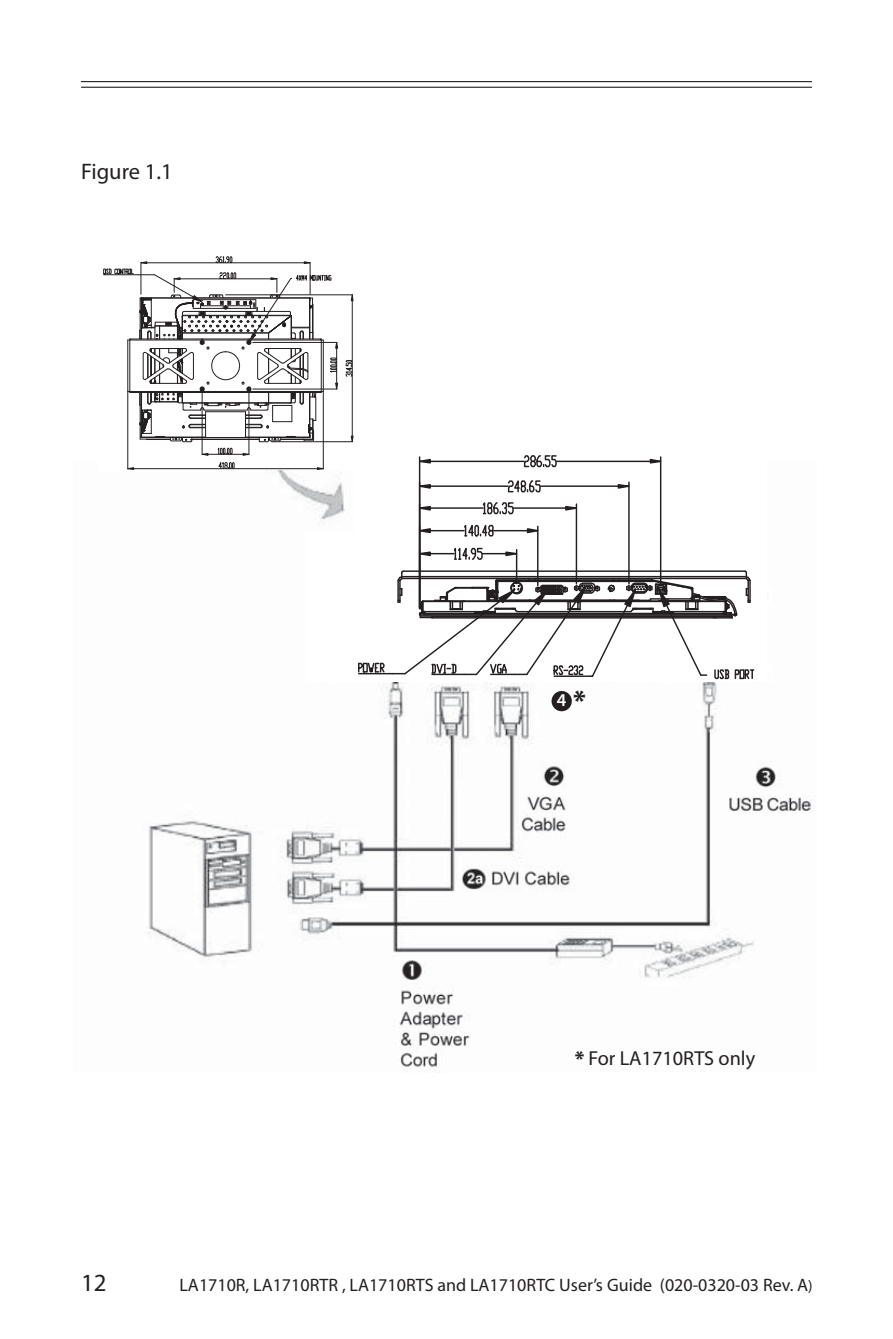
<style>
.page{position:relative;width:893px;height:1339px;background:#fff}
.page>*{position:absolute;margin:0;border:0;box-sizing:border-box;transform-origin:0 0}
.t1{font:24.75px "Myriad Pro";color:#231f20}
.t2{font:22.5px "Myriad Pro";color:#231f20}
.t3{font:20.25px "Myriad Pro";color:#231f20}
.t4{font:18px "Myriad Pro";color:#231f20}
.t5{font:600 18px "Myriad Pro";color:#fff}
.s1{font-weight:900;font-size:27px;color:#231f20}
.s2{font-weight:900}
.s3{font-size:15.75px}
</style>
<div class="page">
<hr style="left:81px;top:81px;width:731px;height:1px;background:#231f20">
<hr style="left:81px;top:87px;width:731px;height:1px;background:#231f20">
<img style="left:148px;top:682px;width:668px;height:390px">
<hr style="left:359px;top:672px;width:33px;height:2px;background:#231f20">
<svg style="left:358px;top:662px;width:28px;height:13px"></svg>
<svg style="left:392px;top:569px;width:361px;height:111px"></svg>
<hr style="left:516px;top:549px;width:1px;height:34px;background:#231f20">
<hr style="left:537px;top:526px;width:1px;height:59px;background:#231f20">
<hr style="left:575px;top:504px;width:2px;height:80px;background:#231f20">
<hr style="left:513px;top:507px;width:53px;height:1px;background:#231f20">
<svg style="left:564px;top:505px;width:14px;height:6px"></svg>
<hr style="left:628px;top:482px;width:1px;height:102px;background:#231f20">
<hr style="left:540px;top:485px;width:78px;height:2px;background:#231f20">
<svg style="left:617px;top:483px;width:13px;height:6px"></svg>
<svg style="left:418px;top:474px;width:123px;height:86px"></svg>
<hr style="left:660px;top:457px;width:1px;height:127px;background:#231f20">
<hr style="left:419px;top:457px;width:1px;height:151px;background:#231f20">
<hr style="left:556px;top:460px;width:94px;height:2px;background:#231f20">
<hr style="left:430px;top:460px;width:94px;height:2px;background:#231f20">
<svg style="left:649px;top:458px;width:13px;height:6px"></svg>
<svg style="left:418px;top:458px;width:13px;height:6px"></svg>
<svg style="left:522px;top:455px;width:35px;height:13px"></svg>
<div style="left:551px;top:691px;width:21px;height:20px;background:#231f20;border-radius:50%"></div>
<svg style="left:103px;top:256px;width:251px;height:214px"></svg>
<img style="left:266px;top:470px;width:79px;height:50px">
<p class="t2" style="left:81px;top:163px;width:93px">Figure 1.1</p>
<p class="t5" style="left:557px;top:693px;width:30px">4 <span class="s1">*</span></p>
<p class="t3" style="left:575px;top:1050px;width:182px"><span class="s2">*</span> For LA1710RTS only</p>
<h1 class="t1" style="left:81px;top:1273px;width:27px">12</h1>
<p class="t4" style="left:179px;top:1277px;width:635px">LA1710R, LA1710RTR , LA1710RTS and LA1710RTC User’s Guide (020-0320-03 Rev. A<span class="s3">)</span></p>
</div>
